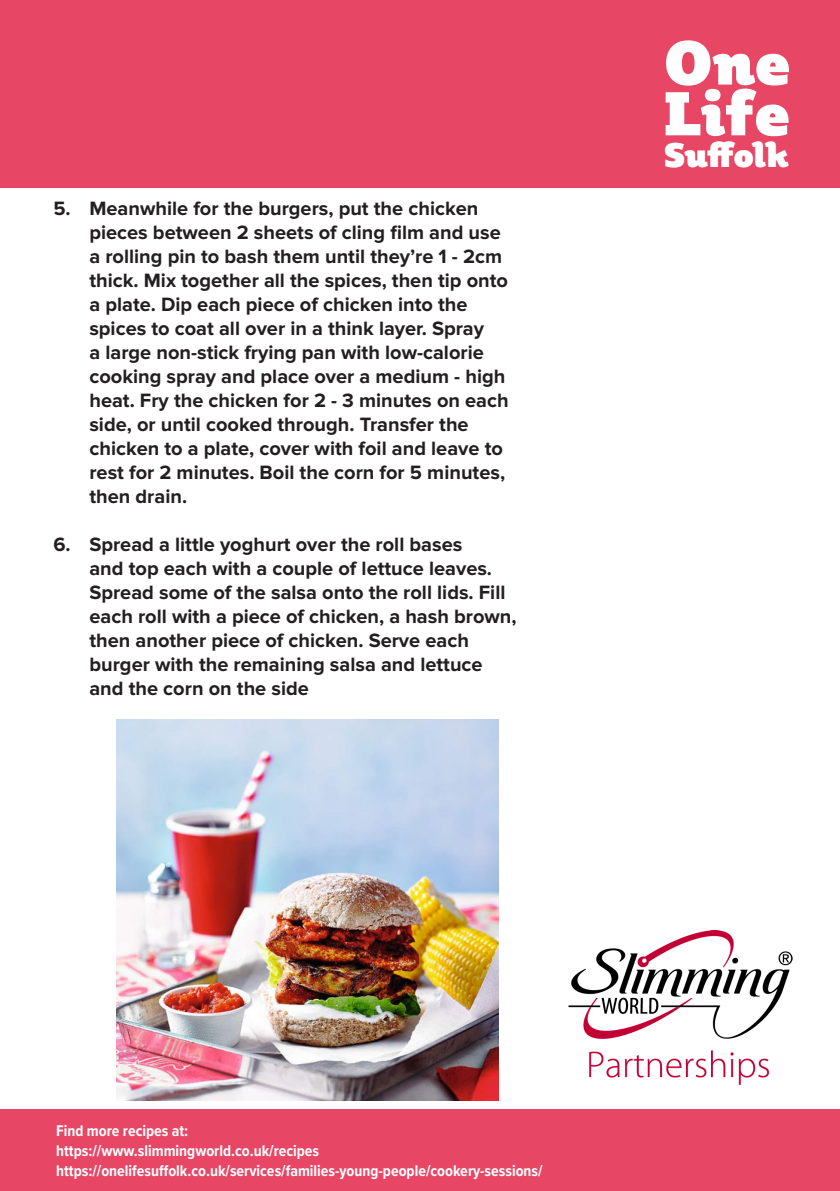
<style>
.page{position:relative;width:840px;height:1191px;background:#fff}
.page>*{position:absolute;margin:0;border:0;box-sizing:border-box;transform-origin:0 0}
.t1{font:60.8px "Plume Ad";color:#fff}
.t2{font:33.4px "Plume Ad";color:#fff}
.t3{font:700 20px/24px "Proxima Nova";color:#231f20}
.t4{font:700 16px "Proxima Nova Cond";color:#fff}
</style>
<div class="page">
<div style="left:0;top:1109px;width:839px;height:82px;background:#e74665"></div>
<img style="left:568px;top:931px;width:223px;height:154px">
<div style="left:0;top:0;width:839px;height:188px;background:#e74665"></div>
<img style="left:117px;top:719px;width:381px;height:381px">
<p class="t3" style="left:89px;top:197px;width:420px;text-indent:-36px">5. Meanwhile for the burgers, put the chicken pieces between 2 sheets of cling film and use a rolling pin to bash them until they’re 1 - 2cm thick. Mix together all the spices, then tip onto a plate. Dip each piece of chicken into the spices to coat all over in a think layer. Spray<br>a large non-stick frying pan with low-calorie cooking spray and place over a medium - high heat. Fry the chicken for 2 - 3 minutes on each side, or until cooked through. Transfer the chicken to a plate, cover with foil and leave to rest for 2 minutes. Boil the corn for 5 minutes, then drain.</p>
<p class="t3" style="left:89px;top:533px;width:428px;text-indent:-36px">6. Spread a little yoghurt over the roll bases<br>and top each with a couple of lettuce leaves.<br>Spread some of the salsa onto the roll lids. Fill each roll with a piece of chicken, a hash brown, then another piece of chicken. Serve each burger with the remaining salsa and lettuce and the corn on the side</p>
<p class="t1" style="left:663px;top:24px;width:128px">One</p>
<p class="t1" style="left:663px;top:74px;width:128px">Life</p>
<p class="t2" style="left:663px;top:133px;width:126px">Suffolk</p>
<p class="t4" style="left:56px;top:1118px;width:133px">Find more recipes at:</p>
<p class="t4" style="left:56px;top:1138px;width:264px">https://www.slimmingworld.co.uk/recipes</p>
<p class="t4" style="left:56px;top:1158px;width:487px">https://onelifesuffolk.co.uk/services/families-young-people/cookery-sessions/</p>
</div>
